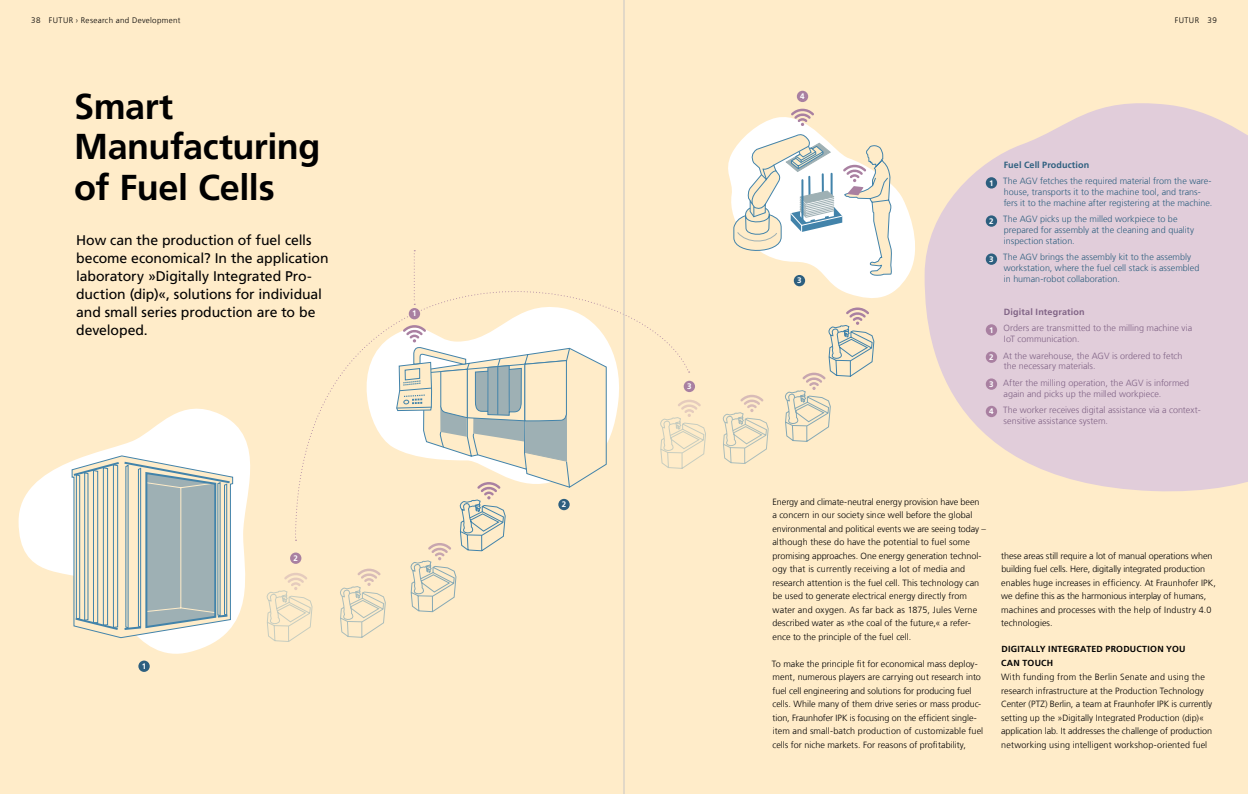
<style>
.page{position:relative;width:1248px;height:794px;background:#fff}
.page>*{position:absolute;margin:0;border:0;box-sizing:border-box;transform-origin:0 0}
.t1{font:700 36px/40.5px "Frutiger LT Com";letter-spacing:-.015em;color:#000}
.t2{font:14px/18px "Frutiger LT Com";letter-spacing:-.01em;color:#000}
.t3{font:300 9px/13.5px "Frutiger LT Com";color:#000}
.t4{font:300 9px/10.8px "Frutiger LT Com";letter-spacing:.005em;color:#2d5f7f}
.t5{font:300 9px/10.8px "Frutiger LT Com";letter-spacing:.005em;color:#806385}
.t6{font:700 9px "Frutiger LT Com";letter-spacing:.01em;color:#2d5f7f}
.t7{font:700 9px "Frutiger LT Com";letter-spacing:.02em;color:#806385}
.t8{font:700 8.8px/13.5px "Frutiger LT Com";letter-spacing:.025em;color:#000}
.t9{font:300 8px "Frutiger LT Com";letter-spacing:.04em;color:#000}
.t10{font:700 8px "Frutiger LT Com";color:#fff}
</style>
<div class="page">
<div style="left:0;top:0;width:1247px;height:794px;background:#ffecc9"></div>
<svg style="left:924px;top:103px;width:323px;height:389px;fill:#e1cdda"></svg>
<svg style="left:19px;top:408px;width:231px;height:246px"></svg>
<svg style="left:71px;top:455px;width:162px;height:183px"></svg>
<svg style="left:689px;top:400px;width:17px;height:64px"></svg>
<svg style="left:340px;top:568px;width:46px;height:70px"></svg>
<svg style="left:266px;top:573px;width:47px;height:69px"></svg>
<svg style="left:722px;top:109px;width:193px;height:355px"></svg>
<div style="left:138px;top:660px;width:12px;height:12px;background:#2d5f7f;border-radius:50%"></div>
<div style="left:290px;top:552px;width:11px;height:12px;background:#a980a1;border-radius:50%"></div>
<div style="left:683px;top:381px;width:12px;height:11px;background:#a980a1;border-radius:50%"></div>
<div style="left:985px;top:177px;width:12px;height:11px;background:#2d5f7f;border-radius:50%"></div>
<div style="left:985px;top:215px;width:12px;height:12px;background:#2d5f7f;border-radius:50%"></div>
<div style="left:985px;top:253px;width:12px;height:12px;background:#2d5f7f;border-radius:50%"></div>
<div style="left:793px;top:275px;width:12px;height:11px;background:#2d5f7f;border-radius:50%"></div>
<div style="left:985px;top:324px;width:12px;height:11px;background:#a980a1;border-radius:50%"></div>
<div style="left:985px;top:351px;width:12px;height:12px;background:#a980a1;border-radius:50%"></div>
<div style="left:985px;top:378px;width:12px;height:12px;background:#a980a1;border-radius:50%"></div>
<div style="left:985px;top:406px;width:12px;height:11px;background:#a980a1;border-radius:50%"></div>
<div style="left:796px;top:91px;width:12px;height:11px;background:#a980a1;border-radius:50%"></div>
<svg style="left:295px;top:218px;width:394px;height:320px"></svg>
<svg style="left:414px;top:250px;width:1px;height:55px"></svg>
<div style="left:409px;top:308px;width:11px;height:11px;background:#a980a1;border-radius:50%"></div>
<svg style="left:395px;top:325px;width:212px;height:288px"></svg>
<hr style="left:623px;top:0;width:1px;height:794px;background:#c6c6c6">
<p class="t9" style="left:31px;top:16px;width:151px">38 FUTUR › Research and Development</p>
<p class="t9" style="left:1174px;top:16px;width:43px">FUTUR 39</p>
<h1 class="t1" style="left:74px;top:86px;width:248px">Smart<br>Manufacturing of Fuel Cells</h1>
<h2 class="t2" style="left:76px;top:231px;width:254px">How can the production of fuel cells become economical? In the application laboratory »Digitally Integrated Pro&shy;duction (dip)«, solutions for individual and small series production are to be developed.</h2>
<p class="t10" style="left:412px;top:309px;width:6px">1</p>
<p class="t10" style="left:142px;top:661px;width:6px">1</p>
<p class="t10" style="left:293px;top:553px;width:6px">2</p>
<p class="t10" style="left:561px;top:500px;width:6px">2</p>
<p class="t10" style="left:687px;top:382px;width:6px">3</p>
<p class="t10" style="left:800px;top:92px;width:6px">4</p>
<p class="t10" style="left:797px;top:276px;width:6px">3</p>
<p class="t10" style="left:989px;top:178px;width:6px">1</p>
<p class="t10" style="left:989px;top:216px;width:6px">2</p>
<p class="t10" style="left:989px;top:254px;width:6px">3</p>
<p class="t10" style="left:989px;top:325px;width:6px">1</p>
<p class="t10" style="left:989px;top:352px;width:6px">2</p>
<p class="t10" style="left:989px;top:379px;width:6px">3</p>
<p class="t10" style="left:989px;top:407px;width:6px">4</p>
<p class="t6" style="left:1003px;top:159px;width:87px">Fuel Cell Production</p>
<p class="t4" style="left:1002px;top:176px;width:211px">The AGV fetches the required material from the ware&shy;house, transports it to the machine tool, and trans&shy;fers it to the machine after registering at the machine.</p>
<p class="t4" style="left:1002px;top:214px;width:193px">The AGV picks up the milled workpiece to be prepared for assembly at the cleaning and quality inspection station.</p>
<p class="t4" style="left:1002px;top:252px;width:198px">The AGV brings the assembly kit to the assembly workstation, where the fuel cell stack is assembled in human-robot collaboration.</p>
<p class="t7" style="left:1003px;top:306px;width:82px">Digital Integration</p>
<p class="t5" style="left:1003px;top:323px;width:190px">Orders are transmitted to the milling machine via<br>IoT communication.</p>
<p class="t5" style="left:1003px;top:350px;width:181px">At the warehouse, the AGV is ordered to fetch the necessary materials.</p>
<p class="t5" style="left:1003px;top:377px;width:187px">After the milling operation, the AGV is informed again and picks up the milled workpiece.</p>
<p class="t5" style="left:1002px;top:405px;width:199px">The worker receives digital assistance via a context&shy;sensitive assistance system.</p>
<p class="t3" style="left:772px;top:495px;width:215px">Energy and climate-neutral energy provision have been<br>a concern in our society since well before the global environmental and political events we are seeing today – although these do have the potential to fuel some promising approaches. One energy generation technol&shy;ogy that is currently receiving a lot of media and research attention is the fuel cell. This technology can be used to generate electrical energy directly from water and oxygen. As far back as 1875, Jules Verne described water as »the coal of the future,« a refer&shy;ence to the principle of the fuel cell.</p>
<p class="t3" style="left:771px;top:657px;width:213px">To make the principle fit for economical mass deploy&shy;ment, numerous players are carrying out research into fuel cell engineering and solutions for producing fuel cells. While many of them drive series or mass produc&shy;tion, Fraunhofer IPK is focusing on the efficient single&shy;item and small-batch production of customizable fuel cells for niche markets. For reasons of profitability,</p>
<p class="t3" style="left:1001px;top:549px;width:216px">these areas still require a lot of manual operations when building fuel cells. Here, digitally integrated production enables huge increases in efficiency. At Fraunhofer IPK, we define this as the harmonious interplay of humans, machines and processes with the help of Industry 4.0 technologies.</p>
<p class="t8" style="left:1001px;top:642px;width:186px">DIGITALLY INTEGRATED PRODUCTION YOU<br>CAN TOUCH</p>
<p class="t3" style="left:1000px;top:670px;width:213px">With funding from the Berlin Senate and using the research infrastructure at the Production Technology Center (PTZ) Berlin, a team at Fraunhofer IPK is currently setting up the »Digitally Integrated Production (dip)« application lab. It addresses the challenge of production networking using intelligent workshop-oriented fuel</p>
</div>
